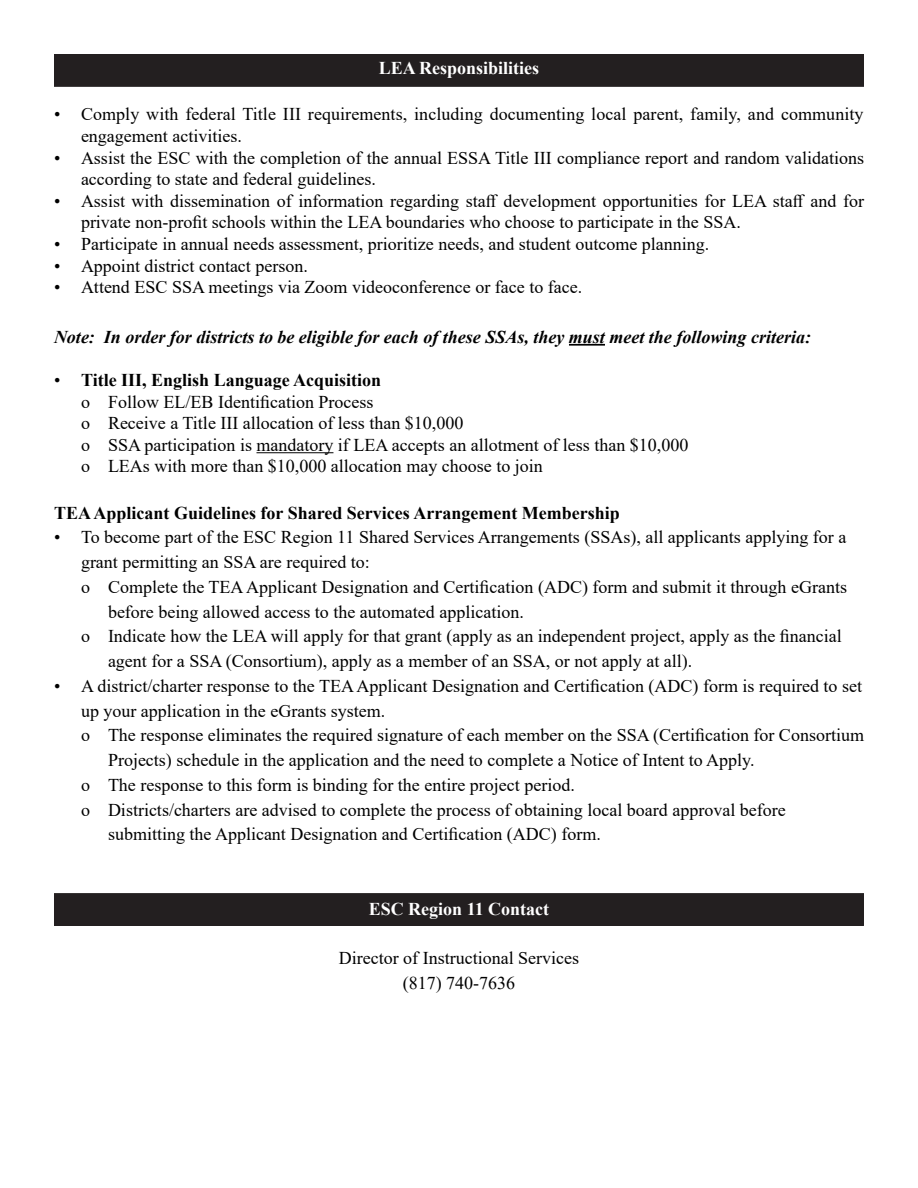
<style>
.page{position:relative;width:918px;height:1188px;background:#fff}
.page>*{position:absolute;margin:0;border:0;box-sizing:border-box;transform-origin:0 0}
.t1{font:18px/24.8px "Times New Roman";color:#000}
.t2{font:700 18px "Times New Roman";color:#000}
.t3{font:italic 700 18px "Times New Roman";color:#000}
.t4{font:700 18px "Times New Roman";color:#fff}
.s1{font-weight:400}
</style>
<div class="page">
<div style="left:55px;top:894px;width:808px;height:31px;background:#231f20"></div>
<div style="left:54px;top:893px;width:810px;height:33px;border:2px solid #231f20"></div>
<div style="left:55px;top:55px;width:808px;height:31px;background:#231f20"></div>
<div style="left:54px;top:54px;width:810px;height:33px;border:2px solid #231f20"></div>
<hr style="left:569px;top:344px;width:36px;height:2px;background:#000">
<hr style="left:256px;top:452px;width:77px;height:1px;background:#000">
<p class="t4" style="left:379px;top:55px;width:162px">LEA Responsibilities</p>
<p class="t1" style="left:81px;top:103px;width:784px;line-height:21.6px;text-indent:-27px">• Comply with federal Title III requirements, including documenting local parent, family, and community engagement activities.</p>
<p class="t1" style="left:81px;top:146px;width:785px;line-height:21.6px;text-indent:-27px">• Assist the ESC with the completion of the annual ESSA Title III compliance report and random validations according to state and federal guidelines.</p>
<p class="t1" style="left:81px;top:189px;width:785px;line-height:21.6px;text-indent:-27px">• Assist with dissemination of information regarding staff development opportunities for LEA staff and for private non-profit schools within the LEA boundaries who choose to participate in the SSA.</p>
<p class="t1" style="left:54px;top:231px;width:657px">• Participate in annual needs assessment, prioritize needs, and student outcome planning.</p>
<p class="t1" style="left:54px;top:253px;width:255px">• Appoint district contact person.</p>
<p class="t1" style="left:54px;top:274px;width:530px">• Attend ESC SSA meetings via Zoom videoconference or face to face.</p>
<p class="t3" style="left:54px;top:324px;width:759px">Note: In order for districts to be eligible for each of these SSAs, they must meet the following criteria:</p>
<p class="t2" style="left:54px;top:367px;width:329px"><span class="s1">•</span> Title III, English Language Acquisition</p>
<p class="t1" style="left:81px;top:389px;width:294px">o Follow EL/EB Identification Process</p>
<p class="t1" style="left:81px;top:410px;width:384px">o Receive a Title III allocation of less than $10,000</p>
<p class="t1" style="left:81px;top:432px;width:609px">o SSA participation is mandatory if LEA accepts an allotment of less than $10,000</p>
<p class="t1" style="left:81px;top:453px;width:463px">o LEAs with more than $10,000 allocation may choose to join</p>
<p class="t2" style="left:54px;top:500px;width:567px">TEA Applicant Guidelines for Shared Services Arrangement Membership</p>
<p class="t1" style="left:81px;top:525px;width:767px;text-indent:-27px">• To become part of the ESC Region 11 Shared Services Arrangements (SSAs), all applicants applying for a grant permitting an SSA are required to:</p>
<p class="t1" style="left:108px;top:574px;width:741px;text-indent:-27px">o Complete the TEA Applicant Designation and Certification (ADC) form and submit it through eGrants before being allowed access to the automated application.</p>
<p class="t1" style="left:108px;top:624px;width:735px;text-indent:-27px">o Indicate how the LEA will apply for that grant (apply as an independent project, apply as the financial agent for a SSA (Consortium), apply as a member of an SSA, or not apply at all).</p>
<p class="t1" style="left:81px;top:673px;width:783px;text-indent:-27px">• A district/charter response to the TEA Applicant Designation and Certification (ADC) form is required to set up your application in the eGrants system.</p>
<p class="t1" style="left:108px;top:723px;width:758px;text-indent:-27px">o The response eliminates the required signature of each member on the SSA (Certification for Consortium<br>Projects) schedule in the application and the need to complete a Notice of Intent to Apply.</p>
<p class="t1" style="left:81px;top:772px;width:495px">o The response to this form is binding for the entire project period.</p>
<p class="t1" style="left:108px;top:797px;width:679px;text-indent:-27px">o Districts/charters are advised to complete the process of obtaining local board approval before submitting the Applicant Designation and Certification (ADC) form.</p>
<p class="t4" style="left:369px;top:896px;width:182px">ESC Region 11 Contact</p>
<p class="t1" style="left:339px;top:945px;width:242px">Director of Instructional Services</p>
<p class="t1" style="left:403px;top:970px;width:114px">(817) 740-7636</p>
</div>
